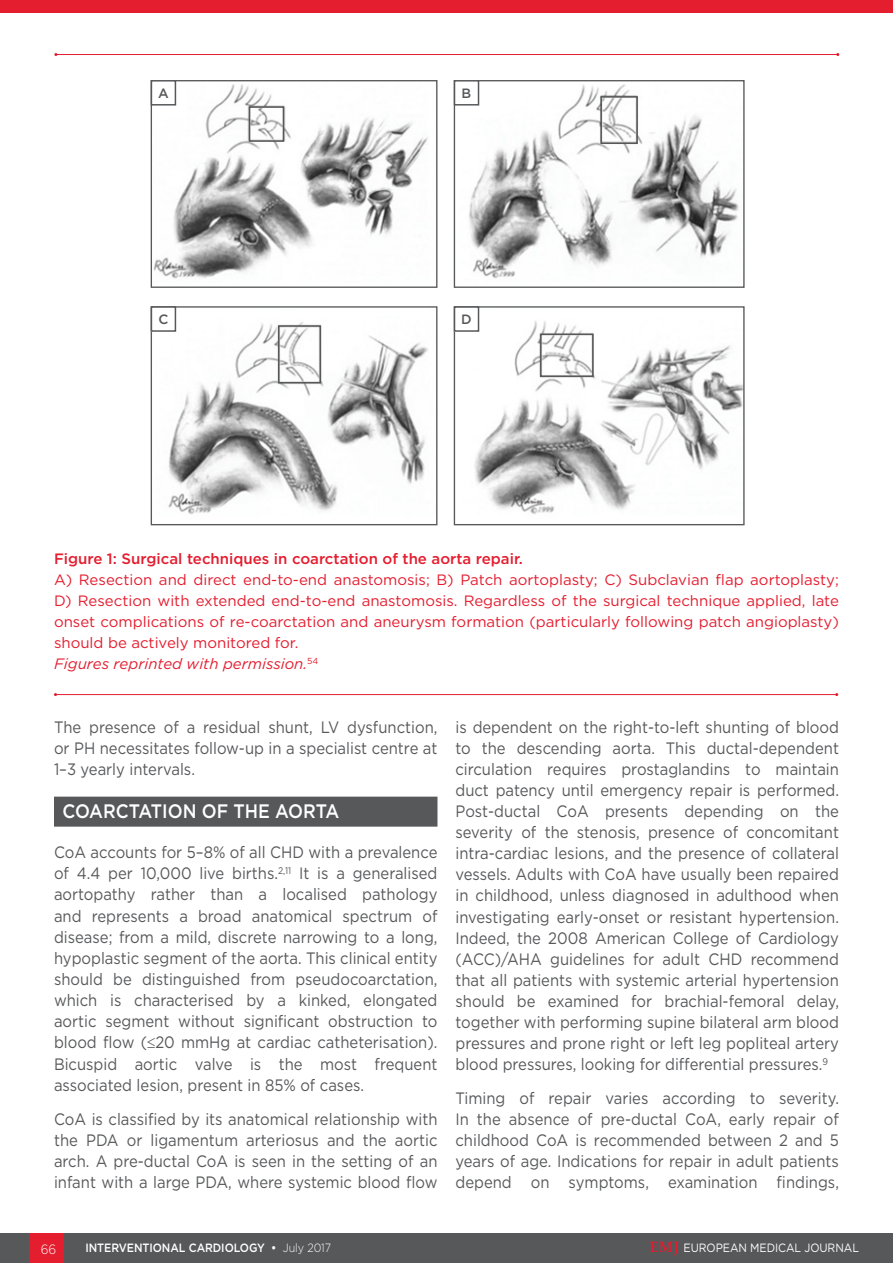
<style>
.page{position:relative;width:893px;height:1263px;background:#fff}
.page>*{position:absolute;margin:0;border:0;box-sizing:border-box;transform-origin:0 0}
._8__Heading_1{font:500 19.5px "Gotham";color:#fff;scale:.9 1}
._11__Main_text{font:16.5px/21px "Gotham";color:#57585a;text-align:justify;scale:.9 1}
._12_b_Figure___Table{font:15px/21px "Gotham";color:#e41d2f;text-align:justify}
._12_b_Figure___Table-2{font:500 15px "Gotham";color:#e41d2f}
._12_b_Figure___Table-3{font:italic 15px "Gotham";color:#e41d2f}
._13__Figure_Table_Fo{font:500 13.5px "Gotham";color:#57585a}
.t1{font:300 13.5px "Gotham";color:#fff;scale:.9 1}
.t2{font:500 12px "Gotham";letter-spacing:-.005em;color:#fff;scale:.9 1}
.t3{font:12px "Gotham";letter-spacing:-.005em;color:#fff;scale:.9 1}
.s1{font-weight:300}
.s2{font-family:"Palatino Linotype";font-weight:700;font-size:15px;color:#e41d2f}
</style>
<div class="page">
<div style="left:0;top:1233px;width:893px;height:30px;background:#57585a"></div>
<div style="left:30px;top:1233px;width:34px;height:30px;background:#e41d2f"></div>
<div style="left:54px;top:797px;width:383px;height:30px;background:#57585a"></div>
<div style="left:0;top:0;width:893px;height:12px;background:#e41d2f"></div>
<hr style="left:56px;top:54px;width:782px;height:1px;background:#e41d2f">
<hr style="left:55px;top:694px;width:782px;height:1px;background:#e41d2f">
<img style="left:154px;top:82px;width:274px;height:197px">
<div style="left:151px;top:80px;width:286px;height:208px;border:1px solid #57585a"></div>
<div style="left:154px;top:85px;width:32px;height:32px;background:#fff"></div>
<div style="left:151px;top:81px;width:24px;height:24px;background:#fff"></div>
<div style="left:151px;top:80px;width:25px;height:26px;border:2px solid #57585a"></div>
<img style="left:469px;top:82px;width:270px;height:197px">
<div style="left:454px;top:80px;width:291px;height:208px;border:1px solid #57585a"></div>
<div style="left:458px;top:85px;width:32px;height:32px;background:#fff"></div>
<div style="left:454px;top:81px;width:24px;height:24px;background:#fff"></div>
<div style="left:454px;top:80px;width:25px;height:26px;border:2px solid #57585a"></div>
<img style="left:168px;top:308px;width:260px;height:207px">
<div style="left:151px;top:306px;width:286px;height:219px;border:1px solid #57585a"></div>
<div style="left:154px;top:314px;width:32px;height:33px;background:#fff"></div>
<div style="left:151px;top:307px;width:24px;height:24px;background:#fff"></div>
<div style="left:151px;top:306px;width:25px;height:26px;border:2px solid #57585a"></div>
<img style="left:474px;top:308px;width:269px;height:206px">
<div style="left:454px;top:306px;width:291px;height:219px;border:1px solid #57585a"></div>
<div style="left:458px;top:319px;width:32px;height:32px;background:#fff"></div>
<div style="left:454px;top:307px;width:24px;height:24px;background:#fff"></div>
<div style="left:454px;top:306px;width:25px;height:26px;border:2px solid #57585a"></div>
<div style="left:278px;top:325px;width:43px;height:58px;border:2px solid #57585a"></div>
<div style="left:540px;top:334px;width:54px;height:43px;border:2px solid #57585a"></div>
<div style="left:600px;top:96px;width:38px;height:48px;border:2px solid #57585a"></div>
<div style="left:249px;top:106px;width:35px;height:36px;border:2px solid #57585a"></div>
<p class="_13__Figure_Table_Fo" style="left:158px;top:84px;width:12px">A</p>
<p class="_13__Figure_Table_Fo" style="left:462px;top:84px;width:11px">B</p>
<p class="_13__Figure_Table_Fo" style="left:158px;top:310px;width:11px">C</p>
<p class="_13__Figure_Table_Fo" style="left:461px;top:310px;width:12px">D</p>
<p class="_12_b_Figure___Table-2" style="left:54px;top:549px;width:470px">Figure 1: Surgical techniques in coarctation of the aorta repair.</p>
<p class="_12_b_Figure___Table" style="left:54px;top:569px;width:786px">A) Resection and direct end-to-end anastomosis; B) Patch aortoplasty; C) Subclavian flap aortoplasty; D) Resection with extended end-to-end anastomosis. Regardless of the surgical technique applied, late onset complications of re-coarctation and aneurysm formation (particularly following patch angioplasty) should be actively monitored for.</p>
<p class="_12_b_Figure___Table-3" style="left:54px;top:654px;width:266px">Figures reprinted with permission.<sup>54</sup></p>
<p class="_11__Main_text" style="left:54px;top:716px;width:428px">The presence of a residual shunt, LV dysfunction, or PH necessitates follow-up in a specialist centre at 1–3 yearly intervals.</p>
<p class="_8__Heading_1" style="left:63px;top:798px;width:309px">COARCTATION OF THE AORTA</p>
<p class="_11__Main_text" style="left:54px;top:841px;width:428px">CoA accounts for 5–8% of all CHD with a prevalence of 4.4 per 10,000 live births.<sup>2,11</sup> It is a generalised aortopathy rather than a localised pathology and represents a broad anatomical spectrum of disease; from a mild, discrete narrowing to a long, hypoplastic segment of the aorta. This clinical entity should be distinguished from pseudocoarctation, which is characterised by a kinked, elongated aortic segment without significant obstruction to blood flow (≤20 mmHg at cardiac catheterisation).<br>Bicuspid aortic valve is the most frequent associated lesion, present in 85% of cases.</p>
<p class="_11__Main_text" style="left:54px;top:1108px;width:428px">CoA is classified by its anatomical relationship with the PDA or ligamentum arteriosus and the aortic arch. A pre-ductal CoA is seen in the setting of an infant with a large PDA, where systemic blood flow</p>
<p class="_11__Main_text" style="left:455px;top:716px;width:428px">is dependent on the right-to-left shunting of blood to the descending aorta. This ductal-dependent circulation requires prostaglandins to maintain duct patency until emergency repair is performed.<br>Post-ductal CoA presents depending on the severity of the stenosis, presence of concomitant intra-cardiac lesions, and the presence of collateral vessels. Adults with CoA have usually been repaired in childhood, unless diagnosed in adulthood when investigating early-onset or resistant hypertension.<br>Indeed, the 2008 American College of Cardiology (ACC)/AHA guidelines for adult CHD recommend that all patients with systemic arterial hypertension should be examined for brachial-femoral delay, together with performing supine bilateral arm blood pressures and prone right or left leg popliteal artery blood pressures, looking for differential pressures.<sup>9</sup></p>
<p class="_11__Main_text" style="left:455px;top:1087px;width:428px">Timing of repair varies according to severity.<br>In the absence of pre-ductal CoA, early repair of childhood CoA is recommended between 2 and 5 years of age. Indications for repair in adult patients depend on symptoms, examination findings,</p>
<p class="t1" style="left:41px;top:1240px;width:19px">66</p>
<p class="t2" style="left:85px;top:1240px;width:275px">INTERVENTIONAL CARDIOLOGY • <span class="s1">July 2017</span></p>
<p class="t3" style="left:650px;top:1240px;width:234px"><span class="s2">EMJ</span> EUROPEAN MEDICAL JOURNAL</p>
</div>
